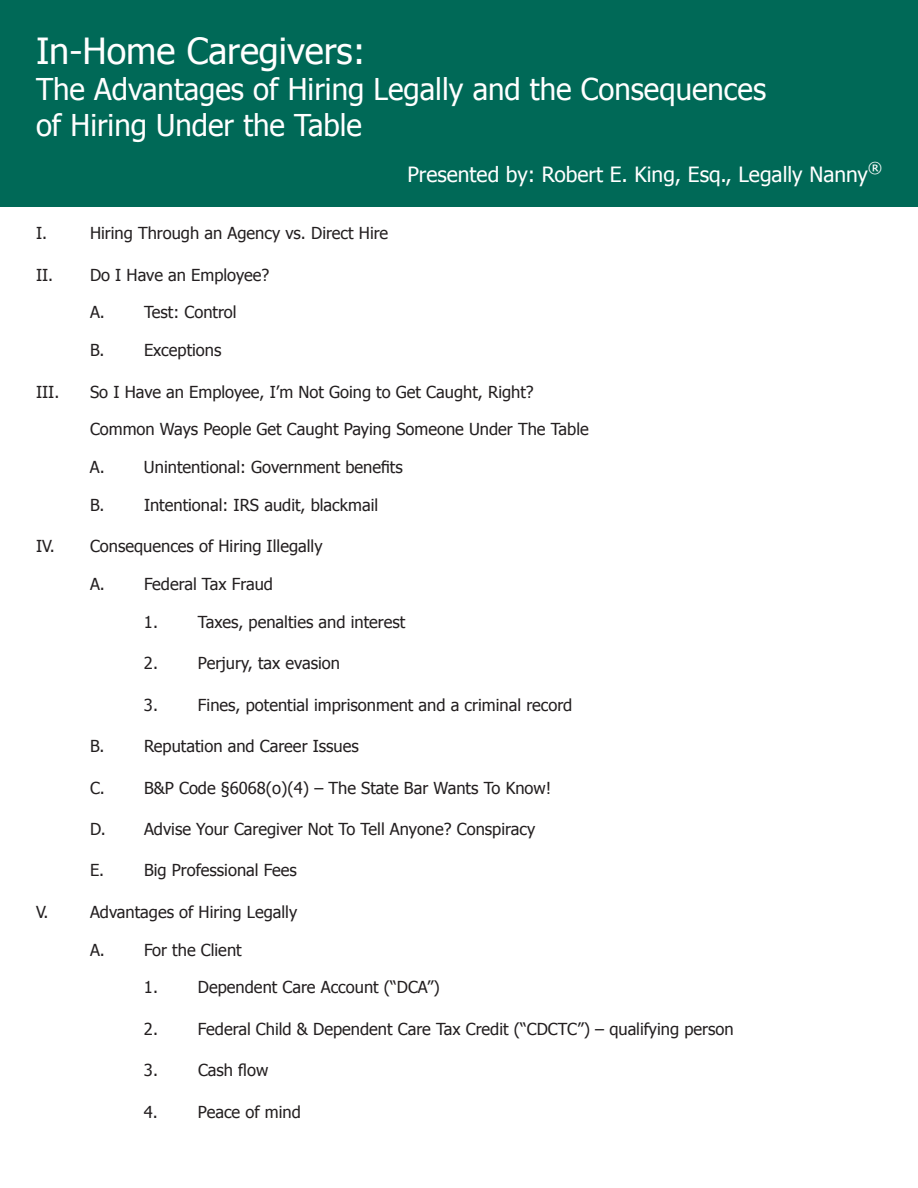
<style>
.page{position:relative;width:918px;height:1188px;background:#fff}
.page>*{position:absolute;margin:0;border:0;box-sizing:border-box;transform-origin:0 0}
.t1{font:36px "Tahoma";color:#fff}
.t2{font:30px/36px "Tahoma";color:#fff}
.t3{font:21px "Tahoma";color:#fff}
.t4{font:16.5px "Tahoma";color:#231f20}
</style>
<div class="page">
<div style="left:1px;top:1px;width:916px;height:205px;background:#006957"></div>
<div style="left:0;top:0;width:918px;height:207px;border:2px solid #006957"></div>
<p class="t1" style="left:36px;top:26px;width:331px">In-Home Caregivers:</p>
<p class="t2" style="left:36px;top:69px;width:732px">The Advantages of Hiring Legally and the Consequences of Hiring Under the Table</p>
<p class="t3" style="left:407px;top:161px;width:476px">Presented by: Robert E. King, Esq., Legally Nanny<sup>®</sup></p>
<p class="t4" style="left:36px;top:222px;width:13px">I.</p>
<p class="t4" style="left:90px;top:222px;width:300px">Hiring Through an Agency vs. Direct Hire</p>
<p class="t4" style="left:36px;top:263px;width:235px">II. Do I Have an Employee?</p>
<p class="t4" style="left:90px;top:301px;width:148px">A. Test: Control</p>
<p class="t4" style="left:90px;top:339px;width:133px">B. Exceptions</p>
<p class="t4" style="left:36px;top:380px;width:25px">III.</p>
<p class="t4" style="left:90px;top:380px;width:445px">So I Have an Employee, I’m Not Going to Get Caught, Right?</p>
<p class="t4" style="left:90px;top:418px;width:500px">Common Ways People Get Caught Paying Someone Under The Table</p>
<p class="t4" style="left:90px;top:456px;width:314px">A. Unintentional: Government benefits</p>
<p class="t4" style="left:90px;top:494px;width:290px">B. Intentional: IRS audit, blackmail</p>
<p class="t4" style="left:36px;top:535px;width:288px">IV. Consequences of Hiring Illegally</p>
<p class="t4" style="left:90px;top:573px;width:185px">A. Federal Tax Fraud</p>
<p class="t4" style="left:144px;top:611px;width:16px">1.</p>
<p class="t4" style="left:198px;top:611px;width:209px">Taxes, penalties and interest</p>
<p class="t4" style="left:144px;top:652px;width:16px">2.</p>
<p class="t4" style="left:198px;top:652px;width:144px">Perjury, tax evasion</p>
<p class="t4" style="left:144px;top:694px;width:16px">3.</p>
<p class="t4" style="left:198px;top:694px;width:376px">Fines, potential imprisonment and a criminal record</p>
<p class="t4" style="left:90px;top:735px;width:270px">B. Reputation and Career Issues</p>
<p class="t4" style="left:90px;top:776px;width:463px">C. B&amp;P Code §6068(o)(4) – The State Bar Wants To Know!</p>
<p class="t4" style="left:90px;top:818px;width:447px">D. Advise Your Caregiver Not To Tell Anyone? Conspiracy</p>
<p class="t4" style="left:90px;top:859px;width:16px">E.</p>
<p class="t4" style="left:144px;top:859px;width:154px">Big Professional Fees</p>
<p class="t4" style="left:36px;top:901px;width:14px">V.</p>
<p class="t4" style="left:90px;top:901px;width:209px">Advantages of Hiring Legally</p>
<p class="t4" style="left:90px;top:938px;width:153px">A. For the Client</p>
<p class="t4" style="left:144px;top:976px;width:16px">1.</p>
<p class="t4" style="left:198px;top:976px;width:243px">Dependent Care Account (“DCA”)</p>
<p class="t4" style="left:144px;top:1018px;width:16px">2.</p>
<p class="t4" style="left:198px;top:1018px;width:537px">Federal Child &amp; Dependent Care Tax Credit (“CDCTC”) – qualifying person</p>
<p class="t4" style="left:144px;top:1059px;width:16px">3.</p>
<p class="t4" style="left:198px;top:1059px;width:72px">Cash flow</p>
<p class="t4" style="left:144px;top:1100px;width:15px">4.</p>
<p class="t4" style="left:198px;top:1100px;width:104px">Peace of mind</p>
</div>
